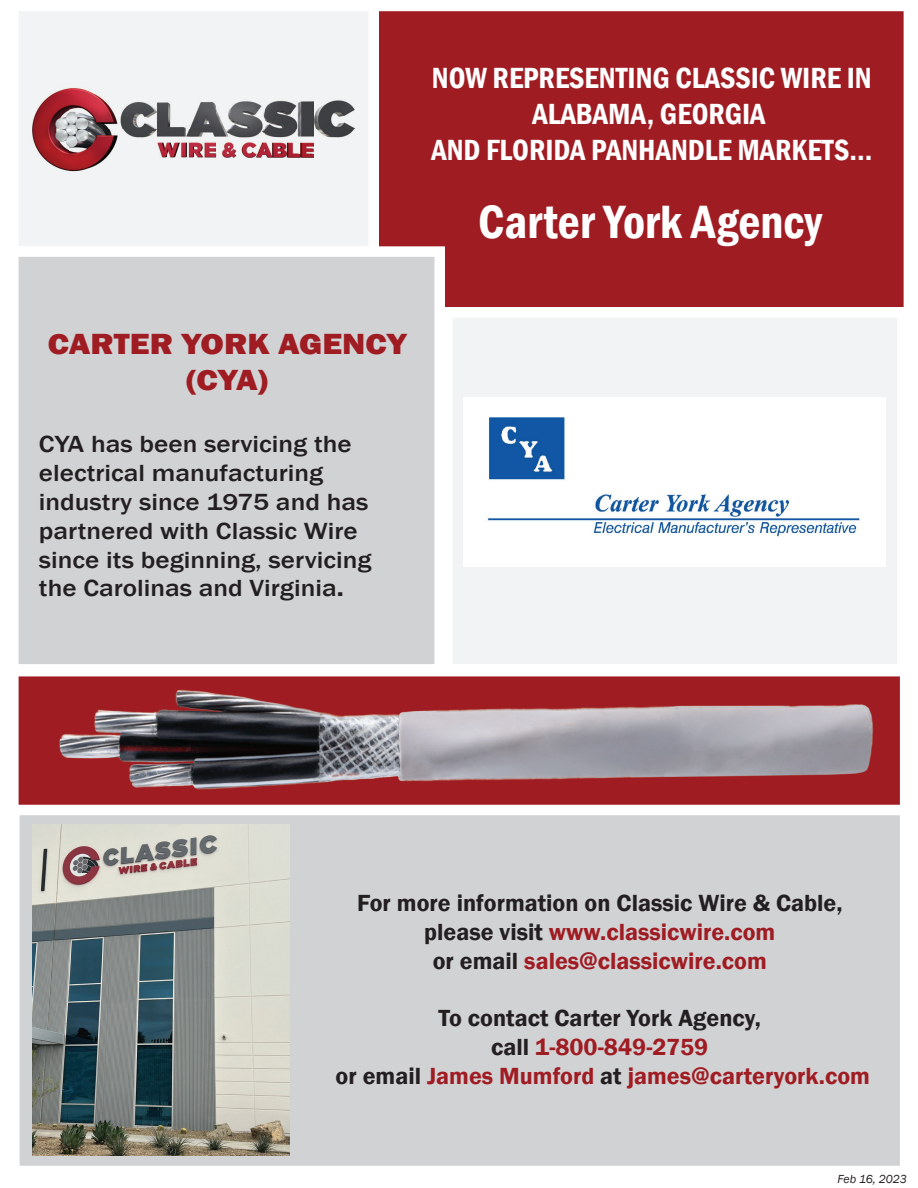
<style>
.page{position:relative;width:918px;height:1188px;background:#fff}
.page>*{position:absolute;margin:0;border:0;box-sizing:border-box;transform-origin:0 0}
.t1{font:600 condensed 48px "Franklin Gothic";color:#fff}
.t2{font:600 condensed 30px/36px "Franklin Gothic";color:#fff;text-align:center}
.t3{font:800 30px/36px "Franklin Gothic";color:#a01c23;text-align:center;scale:1.13 1}
.t4{font:500 24px/28.8px "Franklin Gothic";color:#231f20;scale:1.13 1}
.t5{font:600 24px/28.8px "Franklin Gothic";color:#231f20;text-align:center}
.t6{font:600 24px/28.8px "Franklin Gothic";color:#a01c23;text-align:center}
.t7{font:italic 12px "Franklin Gothic";color:#231f20}
.s1{font-weight:600}
.s2{color:#a01c23}
.s3{color:#231f20}
</style>
<div class="page">
<div style="left:379px;top:11px;width:525px;height:296px;background:#a01c23"></div>
<div style="left:19px;top:11px;width:349px;height:235px;background:#f2f3f4"></div>
<img style="left:21px;top:79px;width:343px;height:101px">
<div style="left:18px;top:246px;width:427px;height:418px;background:#d1d2d4"></div>
<svg style="left:442px;top:307px;width:455px;height:357px;fill:#f2f3f4"></svg>
<img style="left:463px;top:397px;width:422px;height:169px">
<svg style="left:18px;top:676px;width:882px;height:129px;fill:#a01c23"></svg>
<img style="left:46px;top:680px;width:843px;height:119px">
<div style="left:19px;top:815px;width:881px;height:351px;background:#d1d2d4"></div>
<img style="left:33px;top:825px;width:257px;height:331px">
<p class="t2" style="left:431px;top:59px;width:442px">NOW REPRESENTING CLASSIC WIRE IN<br>ALABAMA, GEORGIA<br>AND FLORIDA PANHANDLE MARKETS...</p>
<p class="t3" style="left:48px;top:326px;width:319px">CARTER YORK AGENCY (CYA)</p>
<p class="t4" style="left:39px;top:430px;width:296px">CYA has been servicing the electrical manufacturing industry since 1975 and has partnered with Classic Wire since its beginning, servicing the Carolinas and Virginia<span class="s1">.</span></p>
<h1 class="t1" style="left:478px;top:190px;width:345px">Carter York Agency</h1>
<p class="t5" style="left:357px;top:889px;width:487px">For more information on Classic Wire &amp; Cable, please visit <span class="s2">www.classicwire.com<br></span>or email <span class="s2">sales@classicwire.com</span></p>
<p class="t6" style="left:336px;top:1004px;width:536px"><span class="s3">To contact Carter York Agency,<br>call</span> 1-800-849-2759<br><span class="s3">or email</span> James Mumford <span class="s3">at</span> james@carteryork.com</p>
<p class="t7" style="left:838px;top:1171px;width:71px">Feb 16, 2023</p>
</div>
